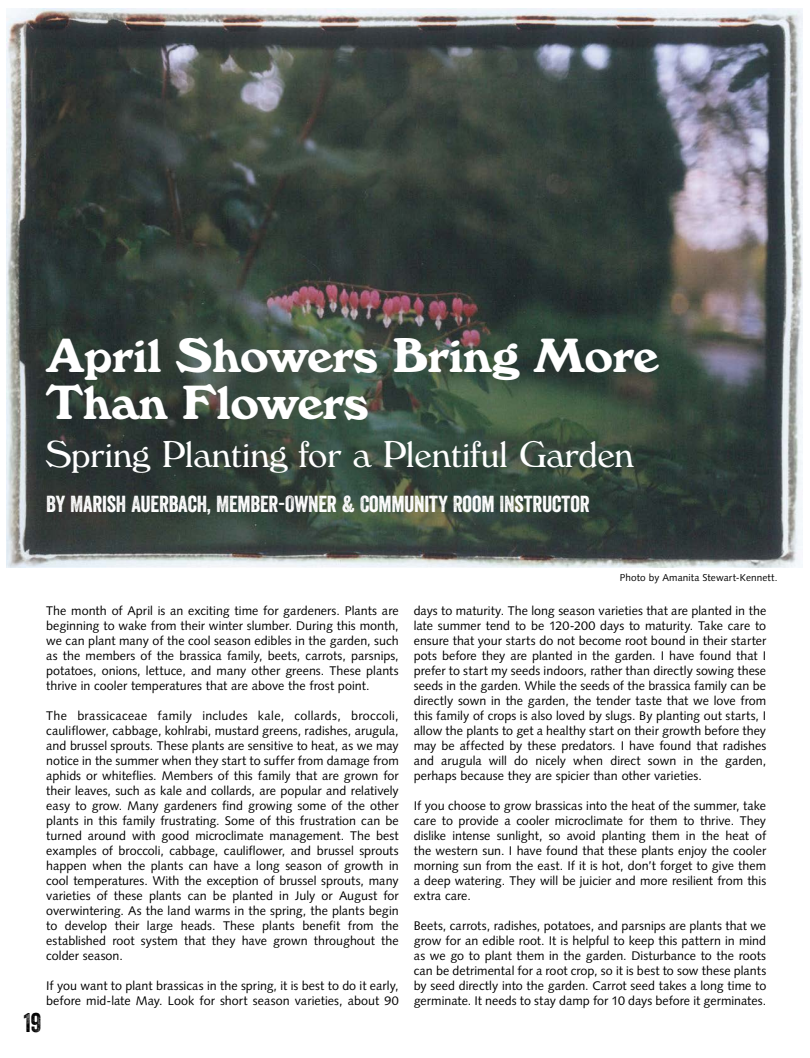
<style>
.page{position:relative;width:810px;height:1058px;background:#fff}
.page>*{position:absolute;margin:0;border:0;box-sizing:border-box;transform-origin:0 0}
.t1{font:700 50px/47.5px "Windsor D";color:#fff}
.t2{font:38.75px "Windsor D";color:#fff}
.t3{font:26.25px "Veneer Two";color:#000}
.t4{font:22.5px "Veneer";letter-spacing:-.01em;color:#fff}
.t5{font:12.5px/15px "Syntax LT Std";color:#000;text-align:justify}
.t6{font:10px "Syntax LT Std";letter-spacing:.01em;color:#000}
</style>
<div class="page">
<img style="left:7px;top:9px;width:795px;height:558px">
<h1 class="t1" style="left:46px;top:332px;width:614px">April Showers Bring More<br>Than Flowers</h1>
<h2 class="t2" style="left:46px;top:432px;width:589px">Spring Planting for a Plentiful Garden</h2>
<h3 class="t4" style="left:46px;top:490px;width:545px">BY MARISH AUERBACH, MEMBER-OWNER &amp; COMMUNITY ROOM INSTRUCTOR</h3>
<p class="t5" style="left:46px;top:603px;width:354px">The month of April is an exciting time for gardeners. Plants are beginning to wake from their winter slumber. During this month, we can plant many of the cool season edibles in the garden, such as the members of the brassica family, beets, carrots, parsnips, potatoes, onions, lettuce, and many other greens. These plants thrive in cooler temperatures that are above the frost point.</p>
<p class="t5" style="left:46px;top:708px;width:354px">The brassicaceae family includes kale, collards, broccoli, cauliflower, cabbage, kohlrabi, mustard greens, radishes, arugula, and brussel sprouts. These plants are sensitive to heat, as we may notice in the summer when they start to suffer from damage from aphids or whiteflies. Members of this family that are grown for their leaves, such as kale and collards, are popular and relatively easy to grow. Many gardeners find growing some of the other plants in this family frustrating. Some of this frustration can be turned around with good microclimate management. The best examples of broccoli, cabbage, cauliflower, and brussel sprouts happen when the plants can have a long season of growth in cool temperatures. With the exception of brussel sprouts, many varieties of these plants can be planted in July or August for overwintering. As the land warms in the spring, the plants begin to develop their large heads. These plants benefit from the established root system that they have grown throughout the colder season.</p>
<p class="t5" style="left:46px;top:978px;width:354px">If you want to plant brassicas in the spring, it is best to do it early, before mid-late May. Look for short season varieties, about 90</p>
<h3 class="t3" style="left:24px;top:1006px;width:19px">19</h3>
<p class="t6" style="left:620px;top:572px;width:159px">Photo by Amanita Stewart-Kennett.</p>
<p class="t5" style="left:414px;top:603px;width:354px">days to maturity. The long season varieties that are planted in the late summer tend to be 120-200 days to maturity. Take care to ensure that your starts do not become root bound in their starter pots before they are planted in the garden. I have found that I prefer to start my seeds indoors, rather than directly sowing these seeds in the garden. While the seeds of the brassica family can be directly sown in the garden, the tender taste that we love from this family of crops is also loved by slugs. By planting out starts, I allow the plants to get a healthy start on their growth before they may be affected by these predators. I have found that radishes and arugula will do nicely when direct sown in the garden, perhaps because they are spicier than other varieties.</p>
<p class="t5" style="left:414px;top:798px;width:354px">If you choose to grow brassicas into the heat of the summer, take care to provide a cooler microclimate for them to thrive. They dislike intense sunlight, so avoid planting them in the heat of the western sun. I have found that these plants enjoy the cooler morning sun from the east. If it is hot, don’t forget to give them a deep watering. They will be juicier and more resilient from this extra care.</p>
<p class="t5" style="left:414px;top:918px;width:354px">Beets, carrots, radishes, potatoes, and parsnips are plants that we grow for an edible root. It is helpful to keep this pattern in mind as we go to plant them in the garden. Disturbance to the roots can be detrimental for a root crop, so it is best to sow these plants by seed directly into the garden. Carrot seed takes a long time to germinate. It needs to stay damp for 10 days before it germinates.</p>
</div>
